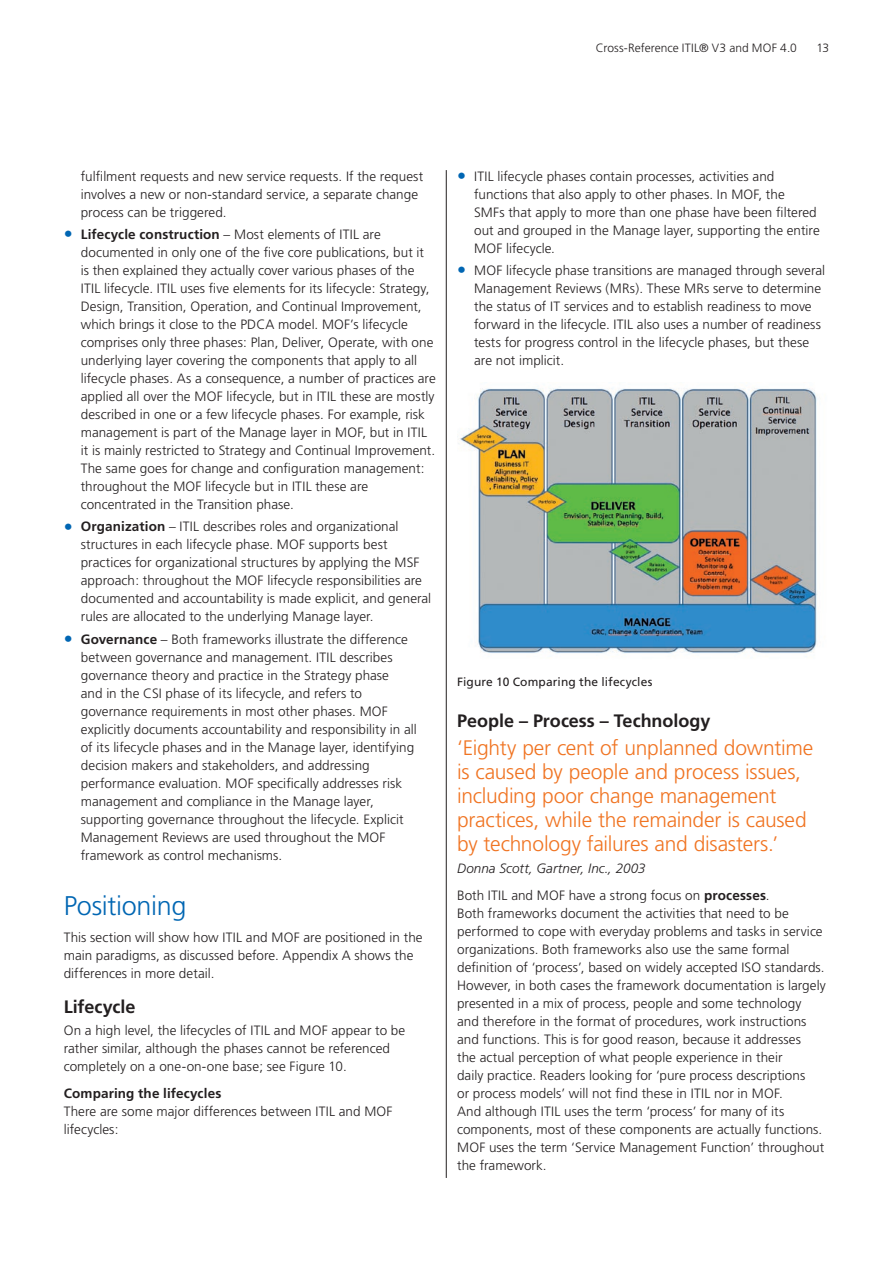
<style>
.page{position:relative;width:893px;height:1263px;background:#fff}
.page>*{position:absolute;margin:0;border:0;box-sizing:border-box;transform-origin:0 0}
.Heading_1{font:300 27px "Frutiger";letter-spacing:-.015em;color:#0166b3}
.Large_Quote{font:300 21px/24px "Frutiger";letter-spacing:-.01em;color:#f07422}
.Heading_2{font:700 18px "Frutiger";color:#231f20}
.Body_Copy_bullets{font:300 13.5px/18px "Frutiger";letter-spacing:.005em;color:#231f20}
.Body_Copy_AUTO{font:300 13.5px/18px "Frutiger";letter-spacing:.005em;color:#231f20}
.Body_Copy_bullets_LA{font:300 13.5px/18px "Frutiger";letter-spacing:.005em;color:#231f20}
.Body_Copy_AUTO-2{font:italic 300 13.5px "Frutiger";letter-spacing:.005em;color:#231f20}
.Heading_3{font:700 13.5px "Frutiger";letter-spacing:.01em;color:#231f20}
.t1{font:300 12px "Frutiger";color:#231f20}
.t2{font:12px "Frutiger";letter-spacing:.01em;color:#231f20}
.s1{font-weight:900;font-size:18px;color:#0166b3}
.s2{font-weight:700}
</style>
<div class="page">
<hr style="left:446px;top:170px;width:1px;height:1008px;background:#231f20">
<img style="left:457px;top:388px;width:360px;height:266px">
<p class="t1" style="left:596px;top:41px;width:203px">Cross-Reference ITIL® V3 and MOF 4.0</p>
<p class="t1" style="left:816px;top:41px;width:14px">13</p>
<p class="Body_Copy_bullets" style="left:81px;top:167px;width:344px">fulfilment requests and new service requests. If the request involves a new or non-standard service, a separate change process can be triggered.</p>
<p class="Body_Copy_bullets" style="left:81px;top:225px;width:356px;text-indent:-17px"><span class="s1">•</span> <span class="s2">Lifecycle construction</span> – Most elements of ITIL are documented in only one of the five core publications, but it<br>is then explained they actually cover various phases of the ITIL lifecycle. ITIL uses five elements for its lifecycle: Strategy, Design, Transition, Operation, and Continual Improvement, which brings it close to the PDCA model. MOF’s lifecycle comprises only three phases: Plan, Deliver, Operate, with one underlying layer covering the components that apply to all lifecycle phases. As a consequence, a number of practices are applied all over the MOF lifecycle, but in ITIL these are mostly described in one or a few lifecycle phases. For example, risk management is part of the Manage layer in MOF, but in ITIL it is mainly restricted to Strategy and Continual Improvement.<br>The same goes for change and configuration management: throughout the MOF lifecycle but in ITIL these are concentrated in the Transition phase.</p>
<p class="Body_Copy_bullets" style="left:81px;top:517px;width:352px;text-indent:-17px"><span class="s1">•</span> <span class="s2">Organization</span> – ITIL describes roles and organizational structures in each lifecycle phase. MOF supports best practices for organizational structures by applying the MSF approach: throughout the MOF lifecycle responsibilities are documented and accountability is made explicit, and general rules are allocated to the underlying Manage layer.</p>
<p class="Body_Copy_bullets_LA" style="left:81px;top:630px;width:337px;text-indent:-17px"><span class="s1">•</span> <span class="s2">Governance</span> – Both frameworks illustrate the difference between governance and management. ITIL describes governance theory and practice in the Strategy phase<br>and in the CSI phase of its lifecycle, and refers to governance requirements in most other phases. MOF explicitly documents accountability and responsibility in all of its lifecycle phases and in the Manage layer, identifying decision makers and stakeholders, and addressing performance evaluation. MOF specifically addresses risk management and compliance in the Manage layer, supporting governance throughout the lifecycle. Explicit Management Reviews are used throughout the MOF framework as control mechanisms.</p>
<p class="Heading_1" style="left:64px;top:890px;width:124px">Positioning</p>
<p class="Body_Copy_AUTO" style="left:64px;top:928px;width:360px">This section will show how ITIL and MOF are positioned in the main paradigms, as discussed before. Appendix A shows the differences in more detail.</p>
<p class="Heading_2" style="left:64px;top:996px;width:73px">Lifecycle</p>
<p class="Body_Copy_AUTO" style="left:64px;top:1021px;width:343px">On a high level, the lifecycles of ITIL and MOF appear to be rather similar, although the phases cannot be referenced completely on a one-on-one base; see Figure 10.</p>
<p class="Heading_3" style="left:64px;top:1085px;width:159px">Comparing the lifecycles</p>
<p class="Body_Copy_AUTO" style="left:64px;top:1102px;width:330px">There are some major differences between ITIL and MOF lifecycles:</p>
<p class="Body_Copy_bullets" style="left:474px;top:167px;width:347px;text-indent:-17px"><span class="s1">•</span> ITIL lifecycle phases contain processes, activities and functions that also apply to other phases. In MOF, the<br>SMFs that apply to more than one phase have been filtered out and grouped in the Manage layer, supporting the entire MOF lifecycle.</p>
<p class="Body_Copy_bullets_LA" style="left:474px;top:261px;width:353px;text-indent:-17px"><span class="s1">•</span> MOF lifecycle phase transitions are managed through several Management Reviews (MRs). These MRs serve to determine the status of IT services and to establish readiness to move forward in the lifecycle. ITIL also uses a number of readiness tests for progress control in the lifecycle phases, but these are not implicit.</p>
<p class="t2" style="left:457px;top:674px;width:197px">Figure 10 Comparing the lifecycles</p>
<p class="Heading_2" style="left:457px;top:710px;width:255px">People – Process – Technology</p>
<p class="Large_Quote" style="left:457px;top:736px;width:358px">‘Eighty per cent of unplanned downtime is caused by people and process issues, including poor change management practices, while the remainder is caused by technology failures and disasters.’</p>
<p class="Body_Copy_AUTO-2" style="left:457px;top:861px;width:190px">Donna Scott, Gartner, Inc., 2003</p>
<p class="Body_Copy_AUTO" style="left:457px;top:886px;width:370px">Both ITIL and MOF have a strong focus on <span class="s2">processes</span>.<br>Both frameworks document the activities that need to be performed to cope with everyday problems and tasks in service organizations. Both frameworks also use the same formal definition of ‘process’, based on widely accepted ISO standards.<br>However, in both cases the framework documentation is largely presented in a mix of process, people and some technology and therefore in the format of procedures, work instructions and functions. This is for good reason, because it addresses<br>the actual perception of what people experience in their<br>daily practice. Readers looking for ‘pure process descriptions<br>or process models’ will not find these in ITIL nor in MOF.<br>And although ITIL uses the term ‘process’ for many of its components, most of these components are actually functions.<br>MOF uses the term ‘Service Management Function’ throughout the framework.</p>
</div>
